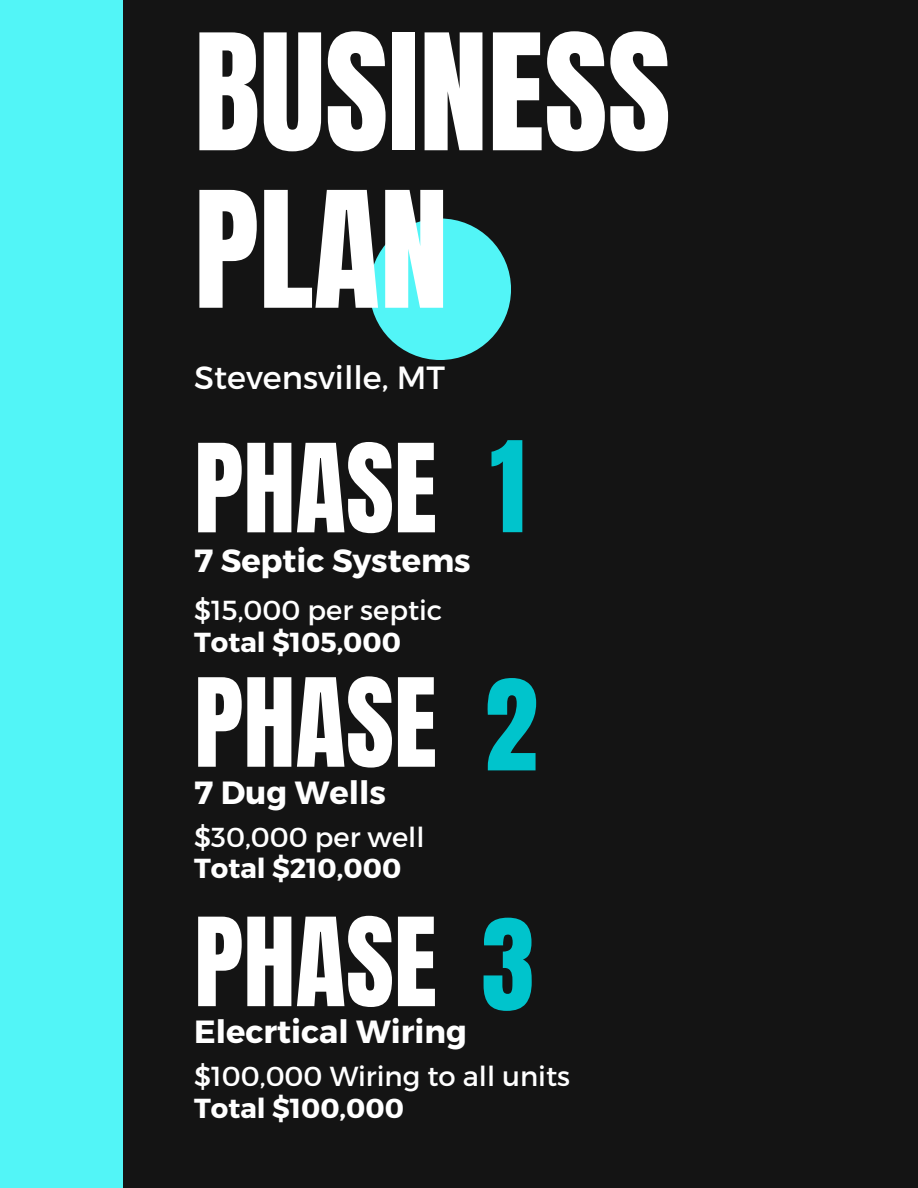
<style>
.page{position:relative;width:918px;height:1188px;background:#141414}
.page>*{position:absolute;margin:0;border:0;box-sizing:border-box;transform-origin:0 0}
.t1{font:137.25px/157.5px "Anton";color:#fff}
.t2{font:107.1px "Anton";color:#00c4cc}
.t3{font:104.25px "Anton";color:#fff}
.t4{font:700 32.1px "Montserrat";color:#fff}
.t5{font:32.1px "Montserrat";color:#fff}
.t6{font:27.45px "Montserrat";color:#fff}
.t7{font:700 27.45px "Montserrat";color:#fff}
</style>
<div class="page">
<div style="left:370px;top:218px;width:141px;height:142px;background:#52f5f7;border-radius:50%"></div>
<div style="left:0;top:0;width:123px;height:1188px;background:#52f5f7"></div>
<p class="t1" style="left:194px;top:16px;width:478px">BUSINESS<br>PLAN</p>
<p class="t5" style="left:194px;top:357px;width:253px">Stevensville, MT</p>
<p class="t3" style="left:194px;top:414px;width:244px">PHASE</p>
<p class="t4" style="left:194px;top:539px;width:278px">7 Septic Systems</p>
<p class="t6" style="left:194px;top:593px;width:250px">$15,000 per septic</p>
<p class="t7" style="left:194px;top:624px;width:209px">Total $105,000</p>
<p class="t2" style="left:490px;top:410px;width:37px">1</p>
<p class="t3" style="left:194px;top:648px;width:244px">PHASE</p>
<p class="t2" style="left:485px;top:649px;width:54px">2</p>
<p class="t4" style="left:194px;top:772px;width:193px">7 Dug Wells</p>
<p class="t6" style="left:194px;top:819px;width:232px">$30,000 per well</p>
<p class="t7" style="left:194px;top:851px;width:209px">Total $210,000</p>
<p class="t3" style="left:194px;top:888px;width:244px">PHASE</p>
<p class="t2" style="left:482px;top:888px;width:54px">3</p>
<p class="t4" style="left:194px;top:1011px;width:274px">Elecrtical Wiring</p>
<p class="t6" style="left:194px;top:1059px;width:378px">$100,000 Wiring to all units</p>
<p class="t7" style="left:194px;top:1090px;width:212px">Total $100,000</p>
</div>
